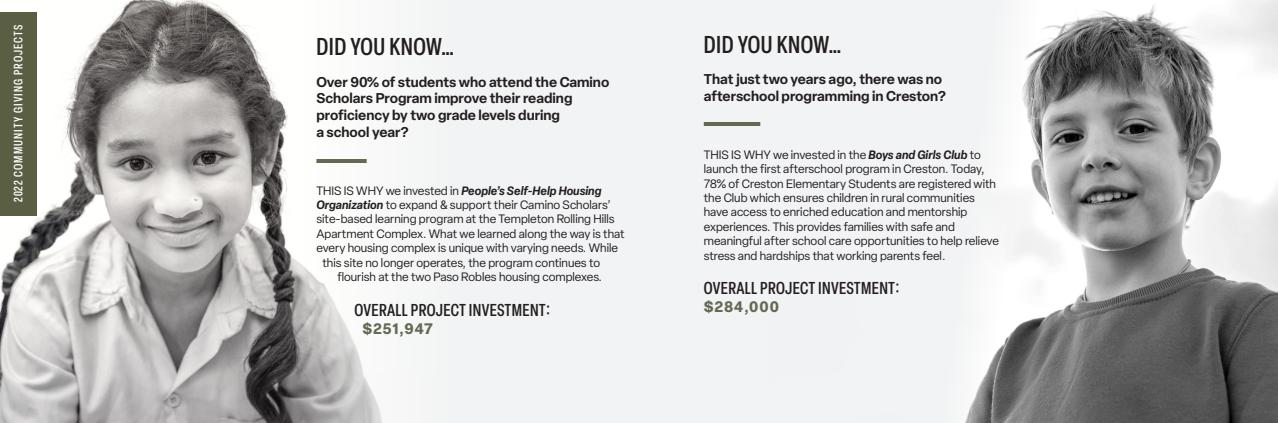
<style>
.page{position:relative;width:1278px;height:423px;background:#f2f3f4}
.page>*{position:absolute;margin:0;border:0;box-sizing:border-box;transform-origin:0 0}
.t1{font:500 condensed 24px "Elza";letter-spacing:.02em;color:#231f20}
.t2{font:500 condensed 17px "Elza";letter-spacing:.02em;color:#231f20}
.t3{font:700 15px "Elza";letter-spacing:.07em;color:#636a52}
.t4{font:600 14px/16.8px "Elza";color:#231f20}
.t5{font:12px/14.4px "Elza";color:#231f20}
.t6{font:italic 600 12px "Elza";color:#231f20}
.t7{font:500 condensed 12px "Elza";letter-spacing:.09em;color:#fff}
.s1{font-weight:400;font-style:normal}
.s2{font-weight:600;font-style:italic}
</style>
<div class="page">
<img style="left:965px;top:0;width:313px;height:423px">
<img style="left:0;top:0;width:382px;height:423px">
<hr style="left:316px;top:159px;width:51px;height:4px;background:#646a51">
<hr style="left:704px;top:122px;width:56px;height:4px;background:#646a51">
<div style="left:0;top:12px;width:37px;height:203px;background:#5a5e43"></div>
<p class="t7" style="left:10px;top:202px;width:178px;rotate:-90deg">2022 COMMUNITY GIVING PROJECTS</p>
<p class="t1" style="left:317px;top:31px;width:140px">DID YOU KNOW…</p>
<p class="t4" style="left:316px;top:73px;width:294px">Over 90% of students who attend the Camino Scholars Program improve their reading proficiency by two grade levels during<br>a school year?</p>
<p class="t6" style="left:316px;top:182px;width:287px"><span class="s1">THIS IS WHY we invested in</span> People’s Self-Help Housing</p>
<p class="t5" style="left:316px;top:198px;width:296px"><span class="s2">Organization</span> to expand &amp; support their Camino Scholars’</p>
<p class="t5" style="left:316px;top:212px;width:300px">site-based learning program at the Templeton Rolling Hills</p>
<p class="t5" style="left:316px;top:226px;width:310px">Apartment Complex. What we learned along the way is that</p>
<p class="t5" style="left:316px;top:241px;width:303px">every housing complex is unique with varying needs. While</p>
<p class="t5" style="left:322px;top:255px;width:279px">this site no longer operates, the program continues to</p>
<p class="t5" style="left:337px;top:270px;width:266px">flourish at the two Paso Robles housing complexes.</p>
<p class="t2" style="left:355px;top:298px;width:197px">OVERALL PROJECT INVESTMENT:</p>
<p class="t3" style="left:362px;top:318px;width:72px">$251,947</p>
<p class="t1" style="left:704px;top:29px;width:140px">DID YOU KNOW…</p>
<p class="t4" style="left:704px;top:71px;width:244px">That just two years ago, there was no afterschool programming in Creston?</p>
<p class="t5" style="left:704px;top:147px;width:297px">THIS IS WHY we invested in the <span class="s2">Boys and Girls Club</span> to launch the first afterschool program in Creston. Today, 78% of Creston Elementary Students are registered with the Club which ensures children in rural communities have access to enriched education and mentorship experiences. This provides families with safe and meaningful after school care opportunities to help relieve stress and hardships that working parents feel.</p>
<p class="t2" style="left:704px;top:277px;width:197px">OVERALL PROJECT INVESTMENT:</p>
<p class="t3" style="left:704px;top:296px;width:77px">$284,000</p>
</div>
